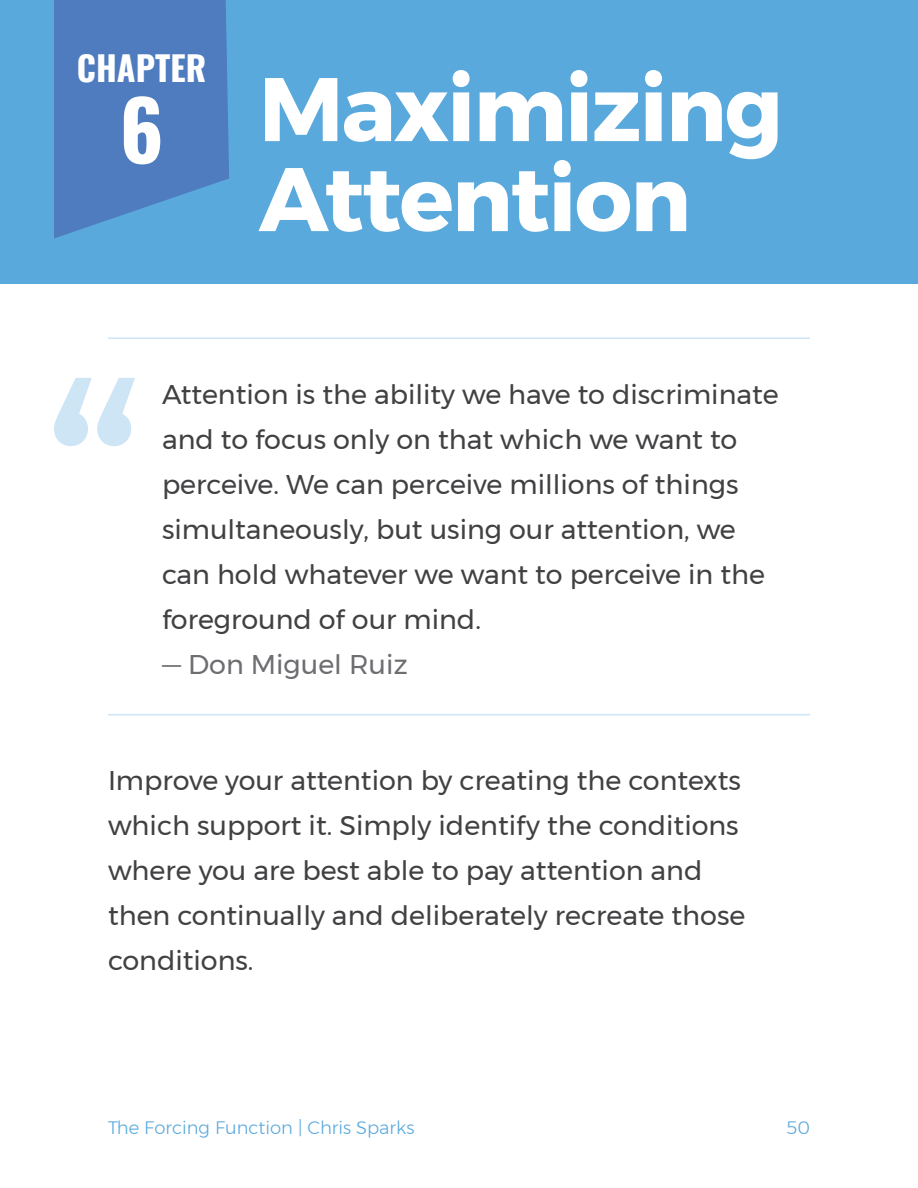
<style>
.page{position:relative;width:918px;height:1188px;background:#fff}
.page>*{position:absolute;margin:0;border:0;box-sizing:border-box;transform-origin:0 0}
.t1{font:700 90px/90px "Montserrat";letter-spacing:-.02em;color:#fff}
.t2{font:700 81.9px "Oswald";color:#fff}
.t3{font:700 34.05px "Oswald";color:#fff}
.t4{font:27px/45px "Montserrat";color:#414042}
.t5{font:27px "Montserrat";color:#6d6e71}
.t6{font:300 18px "Montserrat";color:#5aa9dd}
</style>
<div class="page">
<div style="left:0;top:0;width:918px;height:284px;background:#5aa9dd"></div>
<svg style="left:54px;top:0;width:175px;height:238px;background:#4f81c1"></svg>
<svg style="left:54px;top:378px;width:81px;height:68px"></svg>
<hr style="left:108px;top:338px;width:702px;height:1px;background:#cee5f5">
<hr style="left:108px;top:714px;width:702px;height:1px;background:#cee5f5">
<p class="t3" style="left:77px;top:50px;width:131px">CHAPTER</p>
<h2 class="t2" style="left:120px;top:87px;width:45px">6</h2>
<h1 class="t1" style="left:259px;top:64px;width:526px">Maximizing<br>Attention</h1>
<p class="t4" style="left:162px;top:372px;width:618px">Attention is the ability we have to discriminate and to focus only on that which we want to perceive. We can perceive millions of things simultaneously, but using our attention, we can hold whatever we want to perceive in the foreground of our mind.</p>
<p class="t5" style="left:162px;top:644px;width:247px">― Don Miguel Ruiz</p>
<p class="t4" style="left:108px;top:758px;width:639px">Improve your attention by creating the contexts which support it. Simply identify the conditions where you are best able to pay attention and then continually and deliberately recreate those conditions.</p>
<p class="t6" style="left:108px;top:1114px;width:308px">The Forcing Function | Chris Sparks</p>
<p class="t6" style="left:786px;top:1114px;width:25px">50</p>
</div>
